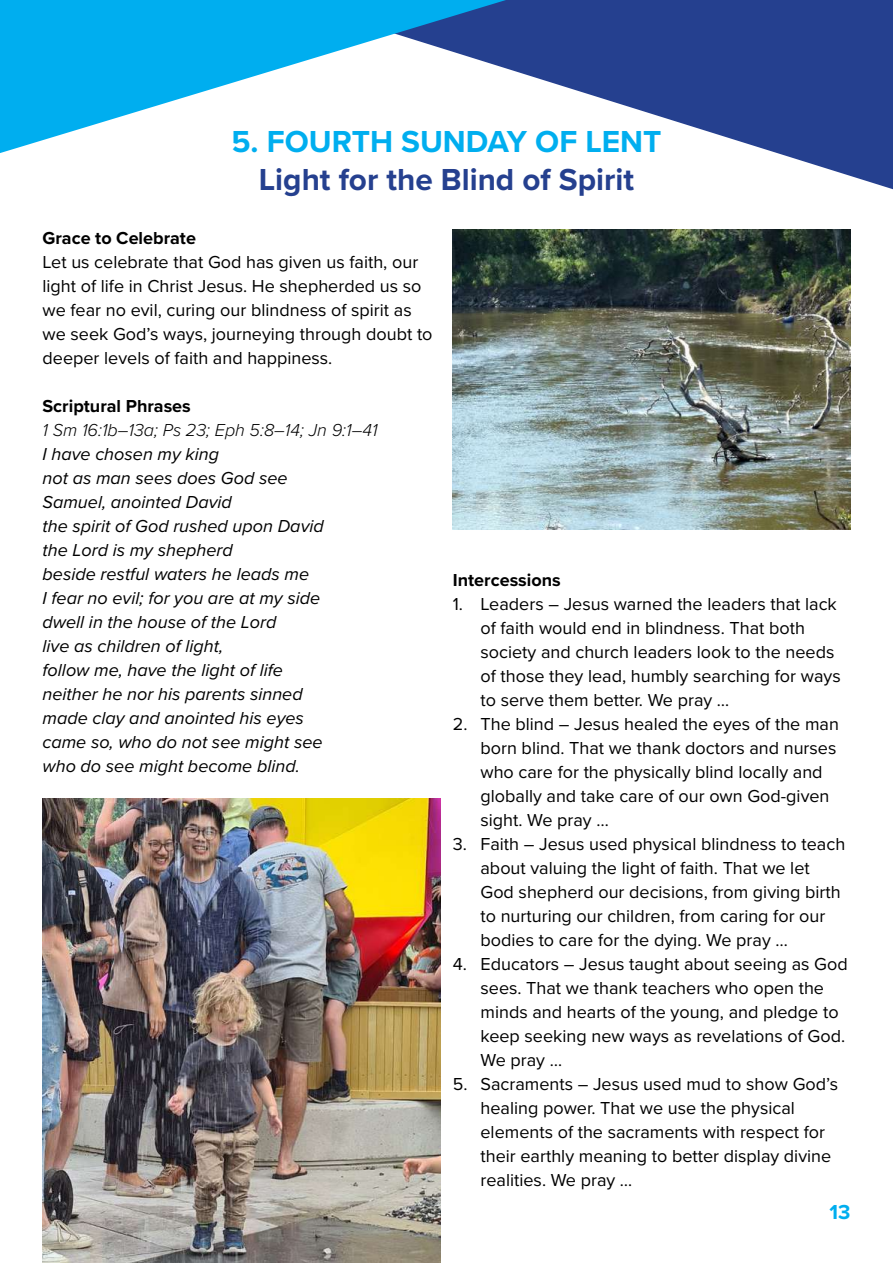
<style>
.page{position:relative;width:893px;height:1263px;background:#fff}
.page>*{position:absolute;margin:0;border:0;box-sizing:border-box;transform-origin:0 0}
.t1{font:700 31.5px "Proxima Nova";color:#25408f}
.t2{font:700 31.5px "Proxima Nova";color:#00aeef}
.t3{font:700 21px "Proxima Nova";color:#00aeef}
.t4{font:18px/24px "Proxima Nova";color:#000}
.t5{font:italic 18px/24px "Proxima Nova";color:#000}
.t6{font:700 18px "Proxima Nova";color:#000}
.t7{font:italic 300 18px "Proxima Nova";color:#000}
</style>
<div class="page">
<svg style="left:506px;top:0;width:387px;height:189px;fill:#25408f"></svg>
<svg style="left:1px;top:0;width:505px;height:153px"></svg>
<svg style="left:0;top:0;width:1px;height:153px"></svg>
<img style="left:453px;top:230px;width:397px;height:299px">
<img style="left:43px;top:798px;width:397px;height:465px">
<h1 class="t2" style="left:231px;top:123px;width:432px">5. FOURTH SUNDAY OF LENT</h1>
<h1 class="t1" style="left:259px;top:161px;width:377px">Light for the Blind of Spirit</h1>
<p class="t6" style="left:43px;top:227px;width:155px">Grace to Celebrate</p>
<p class="t4" style="left:43px;top:250px;width:392px">Let us celebrate that God has given us faith, our light of life in Christ Jesus. He shepherded us so we fear no evil, curing our blindness of spirit as we seek God’s ways, journeying through doubt to deeper levels of faith and happiness.</p>
<p class="t6" style="left:43px;top:395px;width:150px">Scriptural Phrases</p>
<p class="t7" style="left:43px;top:419px;width:337px">1 Sm 16:1b–13a; Ps 23; Eph 5:8–14; Jn 9:1–41</p>
<p class="t5" style="left:43px;top:441px;width:283px">I have chosen my king<br>not as man sees does God see<br>Samuel, anointed David<br>the spirit of God rushed upon David the Lord is my shepherd<br>beside restful waters he leads me<br>I fear no evil; for you are at my side dwell in the house of the Lord<br>live as children of light,<br>follow me, have the light of life neither he nor his parents sinned made clay and anointed his eyes came so, who do not see might see who do see might become blind.</p>
<p class="t6" style="left:453px;top:569px;width:109px">Intercessions</p>
<p class="t4" style="left:480px;top:592px;width:362px;text-indent:-28px">1. Leaders – Jesus warned the leaders that lack of faith would end in blindness. That both society and church leaders look to the needs of those they lead, humbly searching for ways to serve them better. We pray …</p>
<p class="t4" style="left:480px;top:712px;width:360px;text-indent:-28px">2. The blind – Jesus healed the eyes of the man born blind. That we thank doctors and nurses who care for the physically blind locally and globally and take care of our own God-given sight. We pray …</p>
<p class="t4" style="left:480px;top:832px;width:366px;text-indent:-28px">3. Faith – Jesus used physical blindness to teach about valuing the light of faith. That we let God shepherd our decisions, from giving birth to nurturing our children, from caring for our bodies to care for the dying. We pray …</p>
<p class="t4" style="left:480px;top:952px;width:369px;text-indent:-28px">4. Educators – Jesus taught about seeing as God sees. That we thank teachers who open the minds and hearts of the young, and pledge to keep seeking new ways as revelations of God.<br>We pray …</p>
<p class="t4" style="left:480px;top:1072px;width:359px;text-indent:-28px">5. Sacraments – Jesus used mud to show God’s healing power. That we use the physical elements of the sacraments with respect for their earthly meaning to better display divine realities. We pray …</p>
<p class="t3" style="left:829px;top:1200px;width:22px">13</p>
</div>
